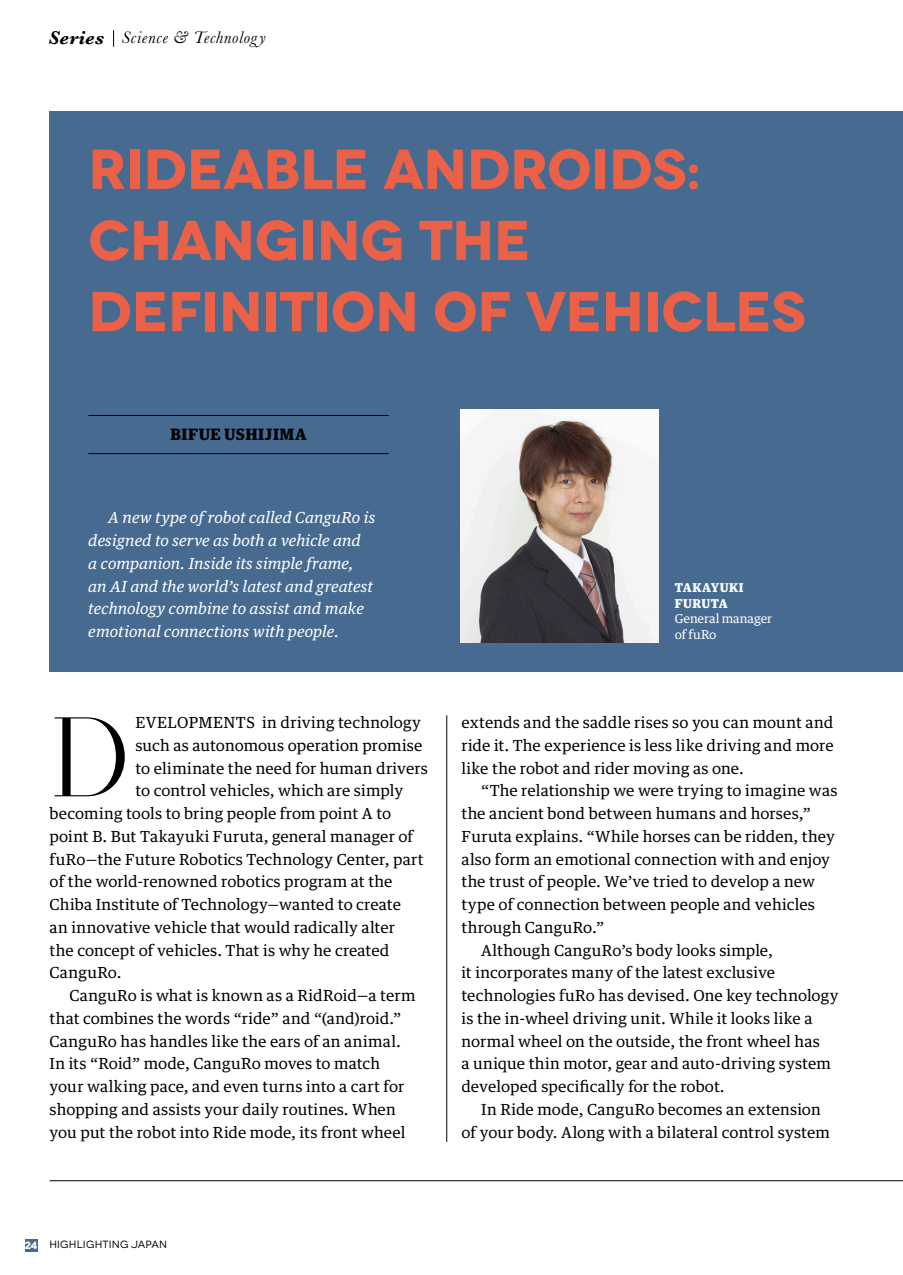
<style>
.page{position:relative;width:903px;height:1275px;background:#fff}
.page>*{position:absolute;margin:0;border:0;box-sizing:border-box;transform-origin:0 0}
.A2_Body_Main{font:300 112.88px "Prumo Display";color:#000}
.A2_Heading_smaller{font:700 56px/71px "Novecentowide";letter-spacing:-.01em;color:#eb6147}
.t1{font:italic 17.5px "Baskerville";letter-spacing:.04em;color:#000}
.A4_Byline{font:900 15.75px "Guardian Text Egyp";letter-spacing:.035em;color:#000}
.A2_Body_Main-2{font:15.4px/22.8px "Guardian Text Egyp";letter-spacing:.005em;color:#000}
.A2_Body_Main-3{font:italic 15.4px/22.8px "Guardian Text Egyp";letter-spacing:.005em;color:#fff}
.A2_Body_Main-4{font:15.4px "Guardian Text Egyp";letter-spacing:.025em;color:#000}
.A6_caption{font:12.25px/15.8px "Guardian Text Egyp";letter-spacing:-.005em;color:#fff}
.A6_caption-2{font:900 12.25px/15.8px "Guardian Text Egyp";letter-spacing:.045em;color:#fff}
.t2{font:10.5px "Novecentowide";letter-spacing:.02em;color:#000}
.s1{font-weight:700;font-size:19.25px}
.s2{font-weight:700;color:#fff}
</style>
<div class="page">
<svg style="left:113px;top:30px;width:1px;height:17px"></svg>
<div style="left:25px;top:1239px;width:12px;height:13px;background:#476a91"></div>
<div style="left:50px;top:112px;width:853px;height:560px;background:#476a91"></div>
<hr style="left:446px;top:715px;width:1px;height:427px;background:#000">
<hr style="left:88px;top:415px;width:301px;height:1px;background:#000">
<hr style="left:88px;top:453px;width:301px;height:1px;background:#000">
<img style="left:461px;top:409px;width:197px;height:233px">
<hr style="left:50px;top:1180px;width:853px;height:1px;background:#000">
<p class="t1" style="left:49px;top:26px;width:218px"><span class="s1">Series</span> Science &amp; Technology</p>
<p class="A2_Heading_smaller" style="left:88px;top:134px;width:719px">RIDEABLE ANDROIDS:<br>CHANGING THE<br>DEFINITION OF VEHICLES</p>
<p class="A4_Byline" style="left:170px;top:422px;width:138px">BIFUE USHIJIMA</p>
<p class="A2_Body_Main-3" style="left:88px;top:505px;width:289px;text-indent:20px">A new type of robot called CanguRo is designed to serve as both a vehicle and<br>a companion. Inside its simple frame, an AI and the world’s latest and greatest technology combine to assist and make emotional connections with people.</p>
<p class="A2_Body_Main" style="left:50px;top:691px;width:82px">D</p>
<p class="A2_Body_Main-4" style="left:135px;top:710px;width:287px">EVELOPMENTS in driving technology</p>
<p class="A2_Body_Main-2" style="left:135px;top:732px;width:289px">such as autonomous operation promise</p>
<p class="A2_Body_Main-2" style="left:135px;top:755px;width:294px">to eliminate the need for human drivers</p>
<p class="A2_Body_Main-2" style="left:135px;top:778px;width:269px">to control vehicles, which are simply</p>
<p class="A2_Body_Main-2" style="left:50px;top:801px;width:343px">becoming tools to bring people from point A to</p>
<p class="A2_Body_Main-2" style="left:50px;top:823px;width:365px">point B. But Takayuki Furuta, general manager of</p>
<p class="A2_Body_Main-2" style="left:50px;top:846px;width:376px">fuRo—the Future Robotics Technology Center, part</p>
<p class="A2_Body_Main-2" style="left:50px;top:869px;width:344px">of the world-renowned robotics program at the</p>
<p class="A2_Body_Main-2" style="left:50px;top:892px;width:353px">Chiba Institute of Technology—wanted to create</p>
<p class="A2_Body_Main-2" style="left:50px;top:914px;width:347px">an innovative vehicle that would radically alter</p>
<p class="A2_Body_Main-2" style="left:50px;top:937px;width:341px">the concept of vehicles. That is why he created</p>
<p class="A2_Body_Main-2" style="left:50px;top:960px;width:73px">CanguRo.</p>
<p class="A2_Body_Main-2" style="left:50px;top:983px;width:367px;text-indent:20px">CanguRo is what is known as a RidRoid—a term that combines the words “ride” and “(and)roid.” CanguRo has handles like the ears of an animal.<br>In its “Roid” mode, CanguRo moves to match your walking pace, and even turns into a cart for shopping and assists your daily routines. When you put the robot into Ride mode, its front wheel</p>
<p class="A6_caption-2" style="left:675px;top:578px;width:70px">TAKAYUKI<br>FURUTA</p>
<p class="A6_caption" style="left:675px;top:610px;width:99px">General manager of fuRo</p>
<p class="A2_Body_Main-2" style="left:461px;top:710px;width:374px;text-align:justify">extends and the saddle rises so you can mount and ride it. The experience is less like driving and more like the robot and rider moving as one.</p>
<p class="A2_Body_Main-2" style="left:461px;top:778px;width:378px;text-indent:20px">“The relationship we were trying to imagine was the ancient bond between humans and horses,” Furuta explains. “While horses can be ridden, they also form an emotional connection with and enjoy the trust of people. We’ve tried to develop a new type of connection between people and vehicles through CanguRo.”</p>
<p class="A2_Body_Main-2" style="left:461px;top:937px;width:379px;text-indent:20px">Although CanguRo’s body looks simple,<br>it incorporates many of the latest exclusive technologies fuRo has devised. One key technology is the in-wheel driving unit. While it looks like a normal wheel on the outside, the front wheel has<br>a unique thin motor, gear and auto-driving system developed specifically for the robot.</p>
<p class="A2_Body_Main-2" style="left:461px;top:1096px;width:370px;text-indent:20px">In Ride mode, CanguRo becomes an extension of your body. Along with a bilateral control system</p>
<p class="t2" style="left:25px;top:1238px;width:144px"><span class="s2">24</span> HIGHLIGHTING JAPAN</p>
</div>
